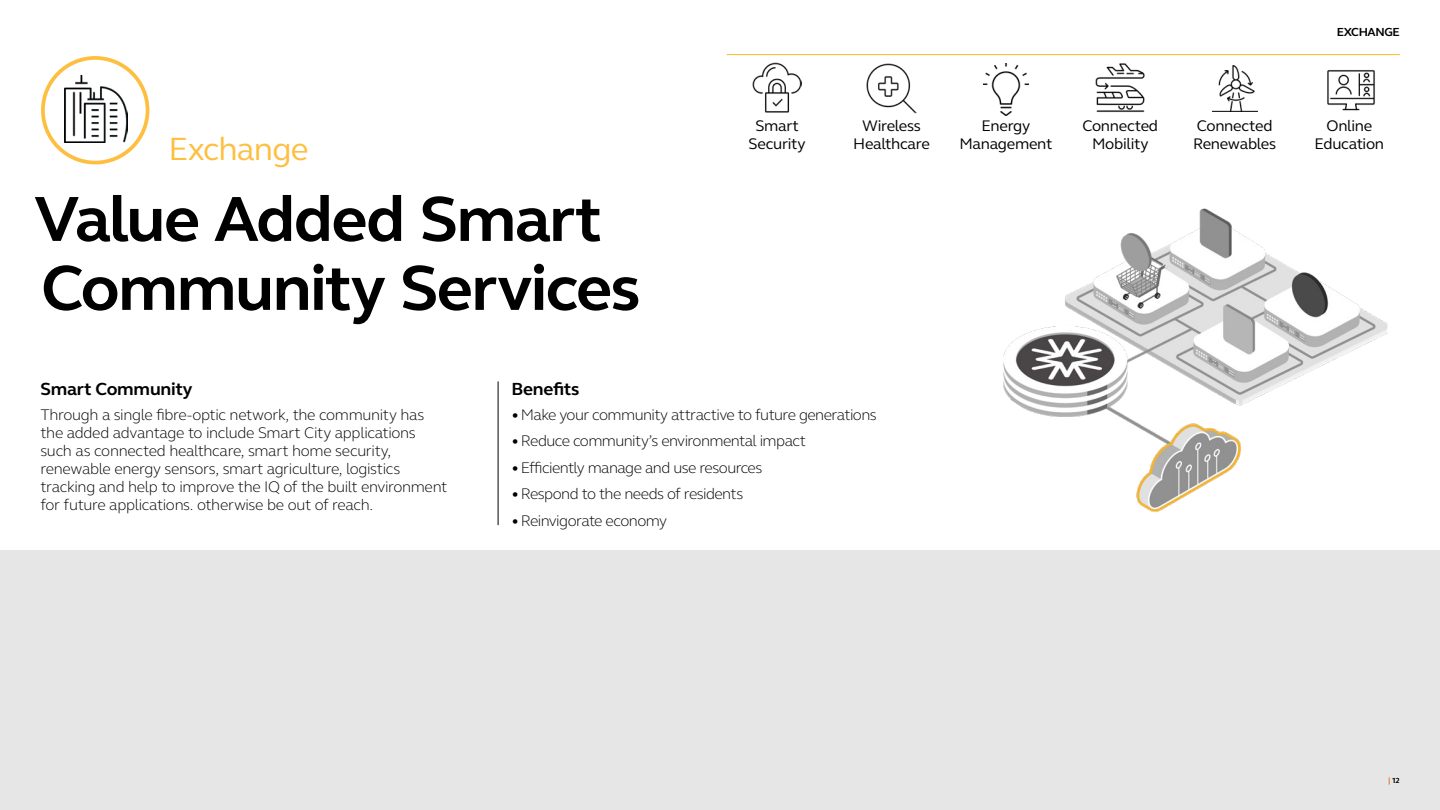
<style>
.page{position:relative;width:1440px;height:810px;background:#fff}
.page>*{position:absolute;margin:0;border:0;box-sizing:border-box;transform-origin:0 0}
.t1{font:700 65.25px/69px "FS Elliot Pro";letter-spacing:-.025em;color:#000}
.t2{font:33px "FS Elliot Pro";color:#febf40}
.t3{font:700 18px "FS Elliot Pro";letter-spacing:-.01em;color:#000}
.t4{font:300 15.75px/18px "FS Elliot Pro";letter-spacing:-.025em;color:#000}
.t5{font:15.75px/18px "FS Elliot Pro";letter-spacing:-.015em;color:#000;text-align:center}
.t6{font:700 12px "FS Elliot Pro";letter-spacing:-.025em;color:#000}
.t7{font:7.5px "FS Elliot Pro";color:#000}
.s1{color:#e76a25}
</style>
<div class="page">
<img style="left:1003px;top:209px;width:385px;height:303px">
<img style="left:1096px;top:63px;width:49px;height:50px">
<img style="left:983px;top:63px;width:46px;height:53px">
<img style="left:1212px;top:65px;width:46px;height:46px">
<img style="left:867px;top:64px;width:49px;height:50px">
<img style="left:753px;top:63px;width:49px;height:49px">
<hr style="left:727px;top:54px;width:673px;height:1px;background:#febf40">
<img style="left:1327px;top:70px;width:48px;height:41px">
<div style="left:41px;top:56px;width:108px;height:108px;border:4px solid #febf40;border-radius:50%"></div>
<img style="left:65px;top:75px;width:62px;height:67px">
<svg style="left:1003px;top:376px;width:109px;height:136px"></svg>
<hr style="left:498px;top:381px;width:1px;height:144px;background:#000">
<div style="left:0;top:551px;width:1440px;height:259px;background:#e7e6e6"></div>
<h2 class="t2" style="left:168px;top:127px;width:142px">Exchange</h2>
<h1 class="t1" style="left:35px;top:183px;width:608px">Value Added Smart<br>Community Services</h1>
<p class="t6" style="left:1337px;top:24px;width:63px">Exchange</p>
<p class="t5" style="left:749px;top:117px;width:59px">Smart<br>Security</p>
<p class="t5" style="left:1193px;top:117px;width:85px;text-align:left">Connected<br>Renewables</p>
<p class="t5" style="left:1315px;top:117px;width:71px">Online<br>Education</p>
<p class="t5" style="left:853px;top:117px;width:78px">Wireless<br>H ealthcare</p>
<p class="t5" style="left:1082px;top:117px;width:77px">Connected<br>Mobility</p>
<p class="t5" style="left:960px;top:117px;width:94px">Energy<br>Management</p>
<p class="t3" style="left:40px;top:377px;width:153px">Smart Community</p>
<p class="t4" style="left:40px;top:405px;width:408px">Through a single fibre-optic network, the community has the added advantage to include Smart City applications such as connected healthcare, smart home security, renewable energy sensors, smart agriculture, logistics tracking and help to improve the IQ of the built environment for future applications. otherwise be out of reach.</p>
<p class="t3" style="left:511px;top:377px;width:70px">Benefits</p>
<p class="t4" style="left:511px;top:405px;width:367px">•Make your community attractive to future generations</p>
<p class="t4" style="left:511px;top:432px;width:296px">•Reduce community’s environmental impact</p>
<p class="t4" style="left:511px;top:458px;width:252px">•Efficiently manage and use resources</p>
<p class="t4" style="left:511px;top:485px;width:233px">•Respond to the needs of residents</p>
<p class="t4" style="left:511px;top:511px;width:157px">•Reinvigorate economy</p>
<p class="t7" style="left:1389px;top:776px;width:13px"><span class="s1">|</span> 12</p>
</div>
